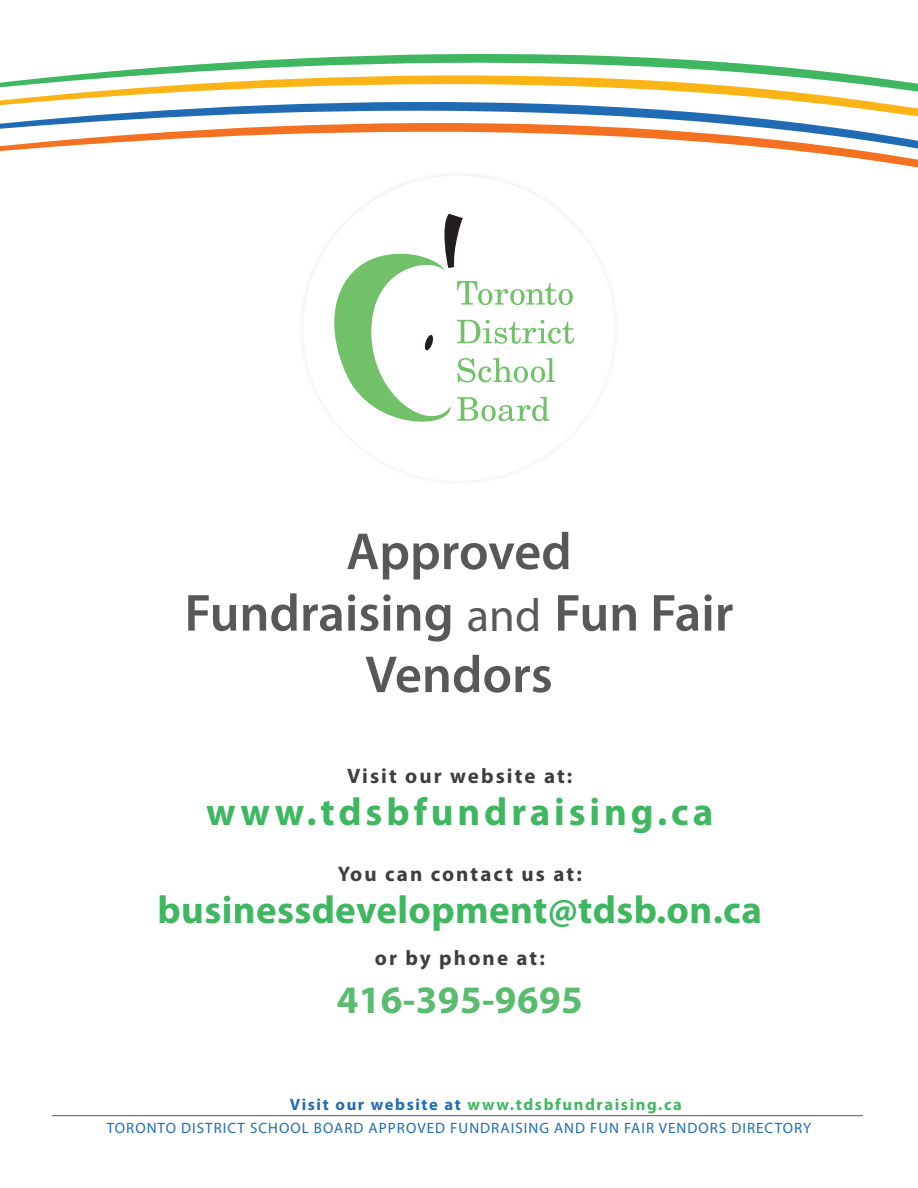
<style>
.page{position:relative;width:918px;height:1188px;background:#fff}
.page>*{position:absolute;margin:0;border:0;box-sizing:border-box;transform-origin:0 0}
.t1{font:600 52.5px "Myriad Pro";color:#57585a}
.t2{font:700 39px "Myriad Pro";letter-spacing:.01em;color:#3eb760}
.t3{font:700 39px "Myriad Pro";letter-spacing:.1em;color:#3eb760}
.t4{font:700 39px "Myriad Pro";letter-spacing:.01em;color:#59bc6e}
.t5{font:700 21px "Myriad Pro";letter-spacing:.1em;color:#3e3e3f}
.t6{font:700 16.5px "Myriad Pro";letter-spacing:.1em;color:#3eb760}
.t7{font:15px "Myriad Pro";letter-spacing:.07em;color:#206bb4}
.s1{font-weight:400;font-size:46.5px}
.s2{color:#206bb4}
</style>
<div class="page">
<hr style="left:52px;top:1115px;width:811px;height:1px;background:#57585a">
<svg style="left:8px;top:111px;width:910px;height:12px"></svg>
<svg style="left:0;top:54px;width:918px;height:57px"></svg>
<svg style="left:0;top:123px;width:918px;height:45px"></svg>
<svg style="left:319px;top:214px;width:255px;height:208px"></svg>
<p class="t1" style="left:346px;top:518px;width:227px">Approved</p>
<p class="t1" style="left:185px;top:580px;width:550px">Fundraising <span class="s1">and</span> Fun Fair</p>
<p class="t1" style="left:365px;top:641px;width:189px">Vendors</p>
<p class="t5" style="left:347px;top:762px;width:227px">Visit our website at:</p>
<p class="t3" style="left:206px;top:787px;width:508px">www.tdsbfundraising.ca</p>
<p class="t5" style="left:338px;top:860px;width:246px">You can contact us at:</p>
<p class="t2" style="left:158px;top:884px;width:606px">businessdevelopment@tdsb.on.ca</p>
<p class="t5" style="left:375px;top:944px;width:172px">or by phone at:</p>
<p class="t4" style="left:337px;top:975px;width:247px">416-395-9695</p>
<p class="t6" style="left:290px;top:1094px;width:394px"><span class="s2">Visit our website at</span> www.tdsbfundraising.ca</p>
<p class="t7" style="left:107px;top:1118px;width:706px">TORONTO DISTRICT SCHOOL BOARD APPROVED FUNDRAISING AND FUN FAIR VENDORS DIRECTORY</p>
</div>
